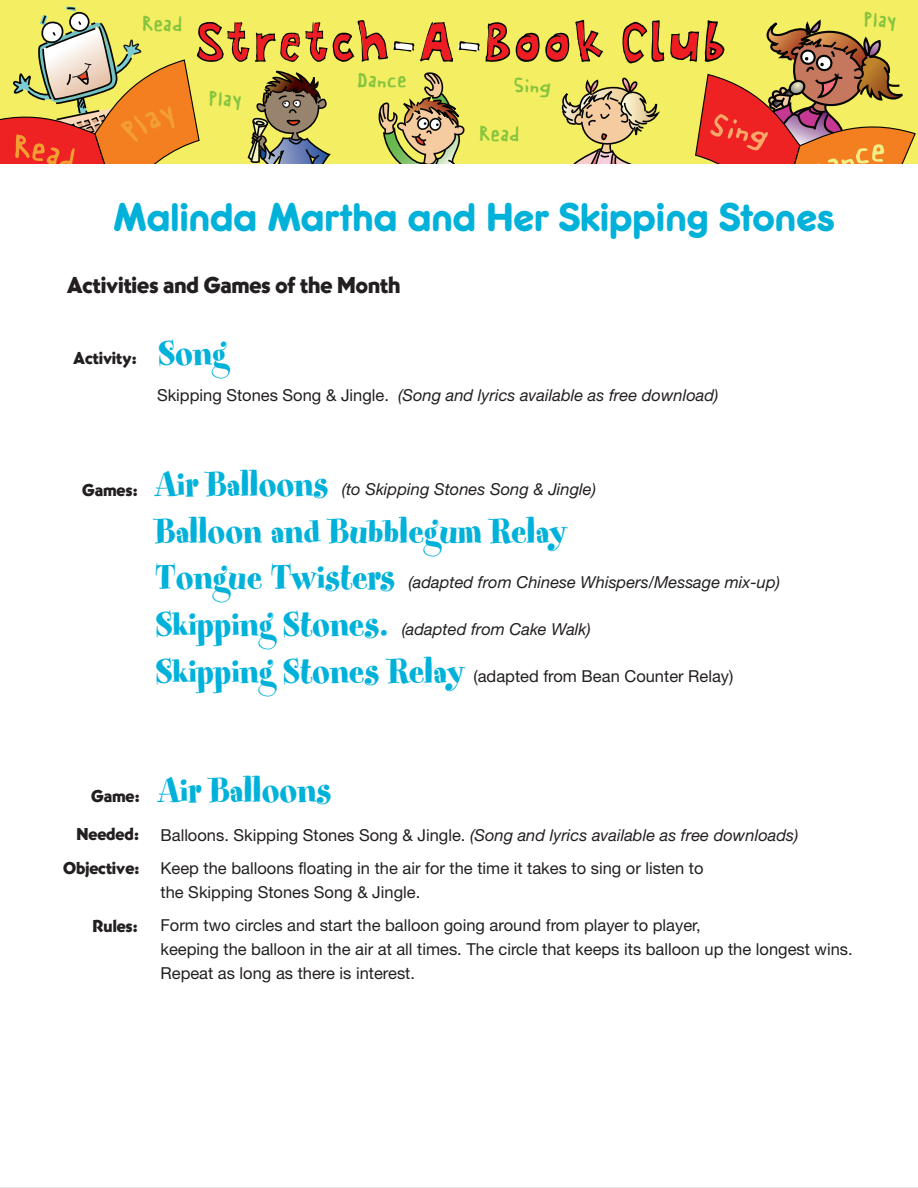
<style>
.page{position:relative;width:918px;height:1188px;background:#fff}
.page>*{position:absolute;margin:0;border:0;box-sizing:border-box;transform-origin:0 0}
.t1{font:52.05px "Komisz";letter-spacing:-.005em;color:#050504}
.t2{font:500 42px "Frankfurter D";color:#00b1da}
.t3{font:39px/46.8px "Spumoni LP";color:#00b1da}
.t4{font:24px "Bernhard Got URWT Ult";color:#231f20}
.t5{font:18px "Bernhard Got URWT Ult";color:#231f20}
.t6{font:16.5px/33px "Helvetica Neue";color:#231f20}
.t7{font:italic 16.5px "Helvetica Neue";color:#231f20}
.t8{font:15.75px "Buttweasel";color:#86c43f}
.s1{font-style:normal}
.s2{font-family:"Bernhard Got URWT Ult";font-size:18px}
.s3{font-style:italic}
</style>
<div class="page">
<div style="left:0;top:0;width:918px;height:166px;background:#f4ee62"></div>
<svg style="left:561px;top:77px;width:99px;height:87px"></svg>
<svg style="left:378px;top:72px;width:87px;height:92px"></svg>
<svg style="left:486px;top:23px;width:24px;height:38px"></svg>
<svg style="left:546px;top:34px;width:23px;height:27px"></svg>
<svg style="left:517px;top:34px;width:22px;height:27px"></svg>
<svg style="left:652px;top:22px;width:12px;height:40px"></svg>
<svg style="left:671px;top:19px;width:245px;height:145px"></svg>
<svg style="left:422px;top:22px;width:57px;height:40px"></svg>
<svg style="left:395px;top:42px;width:18px;height:8px"></svg>
<svg style="left:360px;top:21px;width:27px;height:39px"></svg>
<svg style="left:577px;top:21px;width:24px;height:41px"></svg>
<svg style="left:623px;top:23px;width:23px;height:39px"></svg>
<svg style="left:0;top:6px;width:352px;height:158px"></svg>
<div style="left:0;top:164px;width:918px;height:138px;background:#fff"></div>
<svg style="left:0;top:1187px;width:918px;height:1px"></svg>
<p class="t8" style="left:142px;top:11px;width:42px">Read</p>
<h1 class="t1" style="left:197px;top:-1px;width:534px">Stretch-A-Book Club</h1>
<p class="t8" style="left:209px;top:86px;width:35px">Play</p>
<p class="t8" style="left:357px;top:68px;width:51px">Dance</p>
<p class="t8" style="left:514px;top:72px;width:39px">Sing</p>
<p class="t8" style="left:479px;top:122px;width:42px">Read</p>
<h2 class="t2" style="left:114px;top:194px;width:723px">Malinda Martha and Her Skipping Stones</h2>
<h3 class="t4" style="left:67px;top:271px;width:335px">Activities and Games of the Month</h3>
<p class="t5" style="left:73px;top:347px;width:66px">Activity:</p>
<h3 class="t3" style="left:158px;top:332px;width:71px">Song</h3>
<p class="t7" style="left:157px;top:386px;width:563px"><span class="s1">Skipping Stones Song &amp; Jingle.</span> (Song and lyrics available as free download)</p>
<p class="t5" style="left:82px;top:480px;width:57px">Games:</p>
<h3 class="t3" style="left:155px;top:463px;width:175px">Air Balloons</h3>
<p class="t7" style="left:342px;top:479px;width:256px">(to Skipping Stones Song &amp; Jingle)</p>
<h3 class="t3" style="left:155px;top:510px;width:414px">Balloon and Bubblegum Relay<br>Tongue Twisters</h3>
<p class="t7" style="left:409px;top:573px;width:373px">(adapted from Chinese Whispers/Message mix-up)</p>
<h3 class="t3" style="left:155px;top:604px;width:235px">Skipping Stones.</h3>
<p class="t7" style="left:402px;top:619px;width:191px">(adapted from Cake Walk)</p>
<h3 class="t3" style="left:155px;top:650px;width:311px">Skipping Stones Relay</h3>
<p class="t6" style="left:473px;top:659px;width:262px">(adapted from Bean Counter Relay)</p>
<p class="t8" style="left:864px;top:8px;width:35px">Play</p>
<p class="t5" style="left:91px;top:786px;width:50px">Game:</p>
<h3 class="t3" style="left:158px;top:769px;width:175px">Air Balloons</h3>
<p class="t6" style="left:161px;top:818px;width:639px;text-indent:-84px"><span class="s2">Needed:</span> Balloons. Skipping Stones Song &amp; Jingle. <span class="s3">(Song and lyrics available as free downloads)<br></span>Keep the balloons floating in the air for the time it takes to sing or listen to</p>
<p class="t6" style="left:161px;top:875px;width:542px">the Skipping Stones Song &amp; Jingle.<br>Form two circles and start the balloon going around from player to player,</p>
<p class="t6" style="left:161px;top:937px;width:694px;line-height:24px">keeping the balloon in the air at all times. The circle that keeps its balloon up the longest wins.<br>Repeat as long as there is interest.</p>
<p class="t5" style="left:63px;top:858px;width:78px">Objective:</p>
<p class="t5" style="left:93px;top:915px;width:47px">Rules:</p>
</div>
